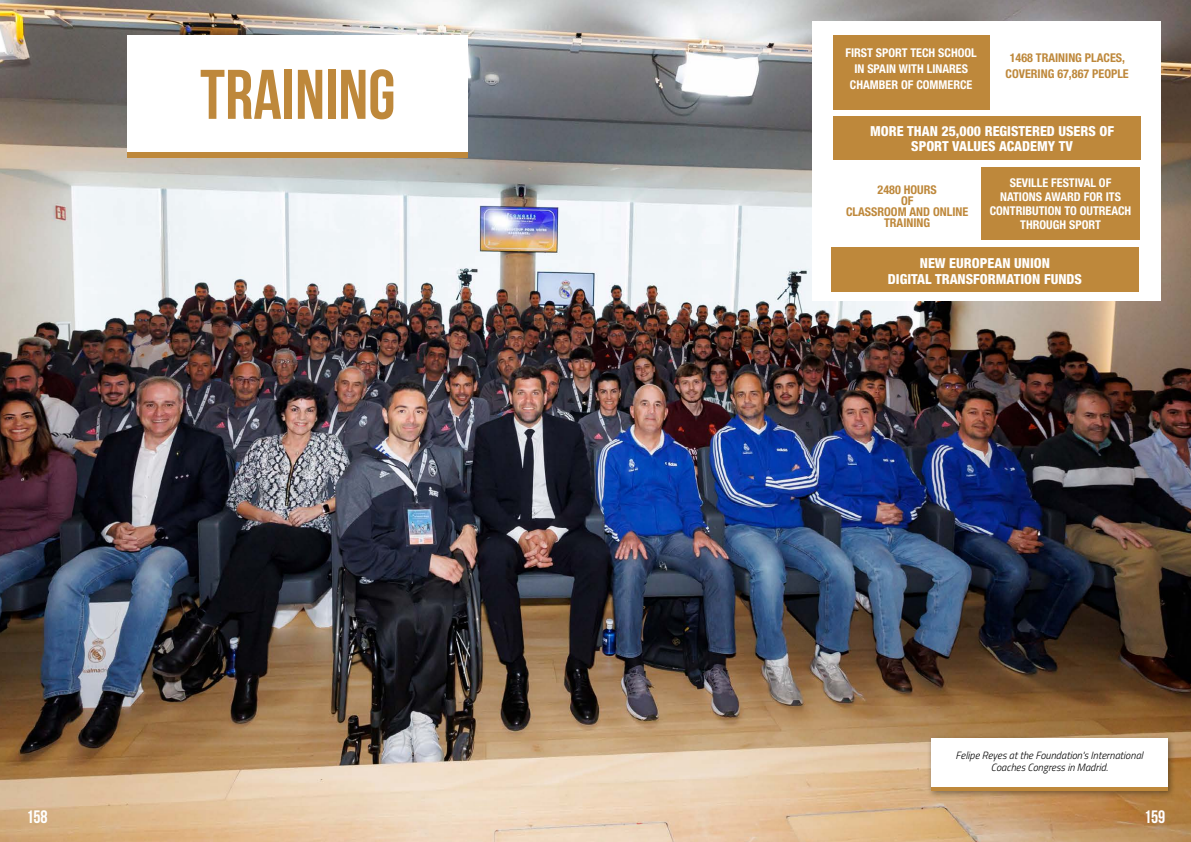
<style>
.page{position:relative;width:1191px;height:842px;background:#fff}
.page>*{position:absolute;margin:0;border:0;box-sizing:border-box;transform-origin:0 0}
.t1{font:70px "Bebas Neue";color:#be883b}
.t2{font:18px "Bebas Neue";letter-spacing:-.01em;color:#fff}
.t3{font:800 condensed 13.8px/15px "Helvetica Neue";color:#fff;text-align:center}
.t4{font:700 condensed 12.1px/14px "Helvetica Neue";color:#fff;text-align:center}
.t5{font:700 condensed 12.1px/11px "Helvetica Neue";color:#be883b;text-align:center}
.t6{font:italic 300 10.5px/12px "Titillium Web";color:#000;text-align:center}
</style>
<div class="page">
<img style="left:0;top:0;width:1191px;height:842px">
<div style="left:128px;top:35px;width:340px;height:122px;background:#fff"></div>
<div style="left:813px;top:22px;width:348px;height:279px;background:#fff"></div>
<div style="left:833px;top:116px;width:307px;height:44px;background:#be883b"></div>
<div style="left:833px;top:36px;width:157px;height:74px;background:#be883b"></div>
<div style="left:981px;top:167px;width:158px;height:73px;background:#be883b"></div>
<div style="left:831px;top:247px;width:307px;height:45px;background:#be883b"></div>
<div style="left:128px;top:152px;width:340px;height:5px;background:#be883b"></div>
<div style="left:927px;top:735px;width:248px;height:64px;background:#000;opacity:.4"></div>
<div style="left:931px;top:738px;width:236px;height:53px;background:#fff"></div>
<hr style="left:931px;top:788px;width:236px;height:3px;background:#be883b">
<h1 class="t1" style="left:200px;top:56px;width:197px">TRAINING</h1>
<p class="t4" style="left:845px;top:45px;width:133px;line-height:16px">FIRST SPORT TECH SCHOOL<br>IN SPAIN WITH LINARES<br>CHAMBER OF COMMERCE</p>
<p class="t5" style="left:1005px;top:49px;width:125px;line-height:16px">1468 TRAINING PLACES,<br>COVERING 67,867 PEOPLE</p>
<p class="t3" style="left:870px;top:123px;width:245px">MORE THAN 25,000 REGISTERED USERS OF<br>SPORT VALUES ACADEMY TV</p>
<p class="t5" style="left:846px;top:184px;width:124px">2480 HOURS<br>OF<br>CLASSROOM AND ONLINE<br>TRAINING</p>
<p class="t4" style="left:989px;top:175px;width:143px">SEVILLE FESTIVAL OF<br>NATIONS AWARD FOR ITS<br>CONTRIBUTION TO OUTREACH<br>THROUGH SPORT</p>
<p class="t3" style="left:888px;top:255px;width:195px;line-height:16px">NEW EUROPEAN UNION<br>DIGITAL TRANSFORMATION FUNDS</p>
<p class="t6" style="left:955px;top:749px;width:189px">Felipe Reyes at the Foundation's International<br>Coaches Congress in Madrid.</p>
<h2 class="t2" style="left:27px;top:807px;width:23px">158</h2>
<h2 class="t2" style="left:1144px;top:807px;width:23px">159</h2>
</div>
